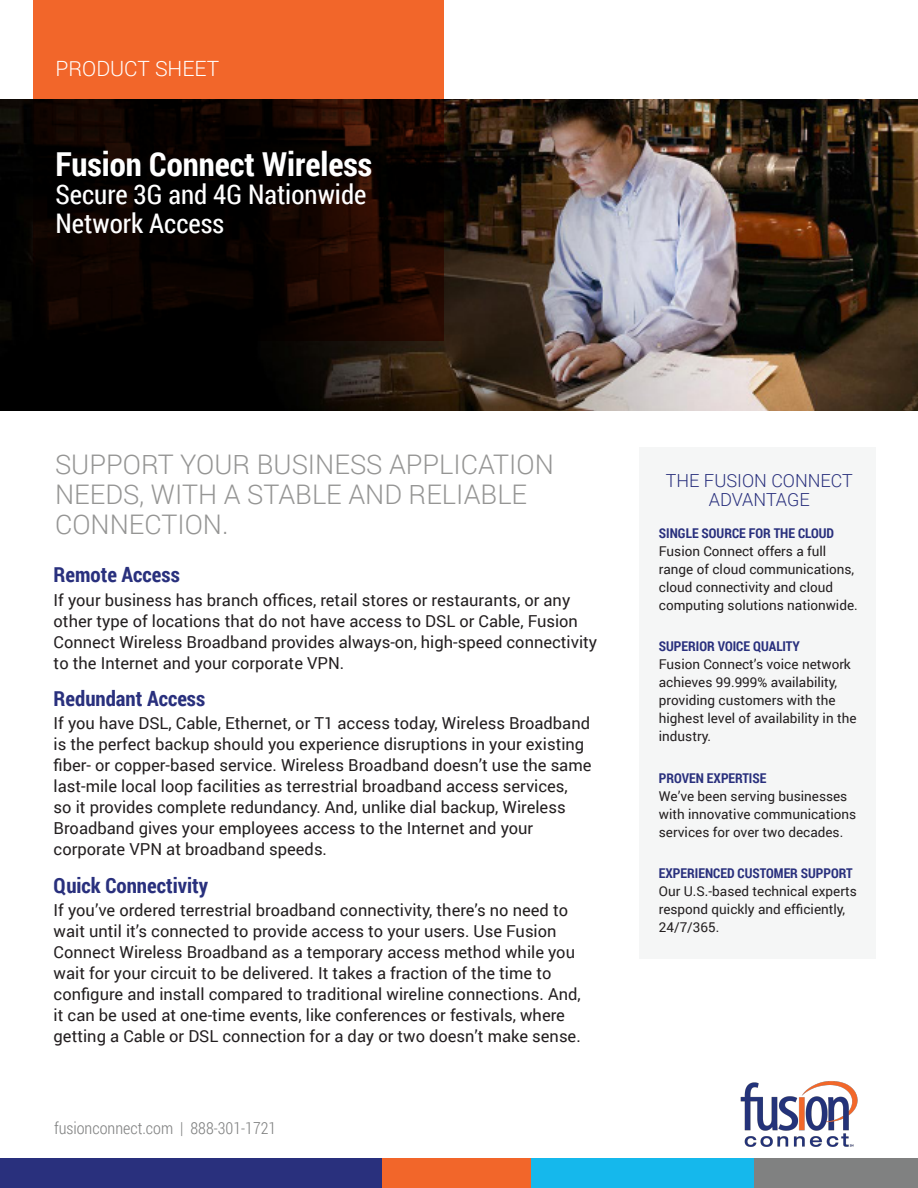
<style>
.page{position:relative;width:918px;height:1188px;background:#fff}
.page>*{position:absolute;margin:0;border:0;box-sizing:border-box;transform-origin:0 0}
.t1{font:700 33px "Roboto Condensed";color:#fff}
.t2{font:300 27px/30px "Roboto";color:#959594}
.t3{font:27px "Roboto Condensed";color:#fff}
.FUS_Subhead{font:700 21px "Roboto Condensed";color:#29307d}
.FUS_Page_Title{font:300 21px "Roboto";color:#fff}
.FUS_SideBar_Header{font:300 18px/19.5px "Roboto";color:#29307d;text-align:center}
.FUS_Body_Copy{font:16.5px/21px "Roboto";color:#231f20}
.FUS_Footer{font:300 16.5px "Roboto Condensed";color:#808181}
.FUS_SideBar_Body_Cop{font:13.5px/18px "Roboto";color:#231f20}
.FUS_Sidebar_Subhead{font:700 13.5px "Roboto Condensed";color:#29307d}
</style>
<div class="page">
<img style="left:0;top:99px;width:918px;height:311px">
<div style="left:640px;top:447px;width:236px;height:511px;background:#f5f6f6"></div>
<svg style="left:33px;top:0;width:411px;height:341px;background:#50200c"></svg>
<div style="left:0;top:1159px;width:382px;height:29px;background:#29307d"></div>
<div style="left:382px;top:1159px;width:149px;height:29px;background:#f2662a"></div>
<div style="left:531px;top:1159px;width:223px;height:29px;background:#15b8ec"></div>
<div style="left:754px;top:1159px;width:164px;height:29px;background:#808181"></div>
<img style="left:740px;top:1081px;width:118px;height:66px">
<p class="FUS_Page_Title" style="left:56px;top:54px;width:165px">PRODUCT SHEET</p>
<p class="t1" style="left:56px;top:141px;width:318px">Fusion Connect Wireless</p>
<p class="t3" style="left:56px;top:176px;width:312px">Secure 3G and 4G Nationwide</p>
<p class="t3" style="left:56px;top:204px;width:170px">Network Access</p>
<p class="t2" style="left:55px;top:448px;width:500px">SUPPORT YOUR BUSINESS APPLICATION<br>NEEDS, WITH A STABLE AND RELIABLE<br>CONNECTION.</p>
<p class="FUS_Subhead" style="left:54px;top:560px;width:128px">Remote Access</p>
<p class="FUS_Body_Copy" style="left:54px;top:589px;width:545px">If your business has branch offices, retail stores or restaurants, or any other type of locations that do not have access to DSL or Cable, Fusion Connect Wireless Broadband provides always-on, high-speed connectivity to the Internet and your corporate VPN.</p>
<p class="FUS_Subhead" style="left:54px;top:684px;width:153px">Redundant Access</p>
<p class="FUS_Body_Copy" style="left:54px;top:712px;width:539px">If you have DSL, Cable, Ethernet, or T1 access today, Wireless Broadband is the perfect backup should you experience disruptions in your existing fiber- or copper-based service. Wireless Broadband doesn’t use the same last-mile local loop facilities as terrestrial broadband access services,<br>so it provides complete redundancy. And, unlike dial backup, Wireless Broadband gives your employees access to the Internet and your corporate VPN at broadband speeds.</p>
<p class="FUS_Subhead" style="left:54px;top:870px;width:156px">Quick Connectivity</p>
<p class="FUS_Body_Copy" style="left:54px;top:899px;width:529px">If you’ve ordered terrestrial broadband connectivity, there’s no need to wait until it’s connected to provide access to your users. Use Fusion Connect Wireless Broadband as a temporary access method while you wait for your circuit to be delivered. It takes a fraction of the time to configure and install compared to traditional wireline connections. And, it can be used at one-time events, like conferences or festivals, where getting a Cable or DSL connection for a day or two doesn’t make sense.</p>
<p class="FUS_Footer" style="left:54px;top:1117px;width:224px">fusionconnect.com | 888-301-1721</p>
<p class="FUS_SideBar_Header" style="left:666px;top:470px;width:189px">THE FUSION CONNECT<br>ADVANTAGE</p>
<p class="FUS_Sidebar_Subhead" style="left:659px;top:523px;width:177px">SINGLE SOURCE FOR THE CLOUD</p>
<p class="FUS_SideBar_Body_Cop" style="left:659px;top:541px;width:200px">Fusion Connect offers a full range of cloud communications, cloud connectivity and cloud computing solutions nationwide.</p>
<p class="FUS_Sidebar_Subhead" style="left:659px;top:637px;width:143px">SUPERIOR VOICE QUALITY</p>
<p class="FUS_SideBar_Body_Cop" style="left:659px;top:655px;width:199px">Fusion Connect’s voice network achieves 99.999% availability, providing customers with the highest level of availability in the industry.</p>
<p class="FUS_Sidebar_Subhead" style="left:659px;top:768px;width:109px">PROVEN EXPERTISE</p>
<p class="FUS_SideBar_Body_Cop" style="left:659px;top:786px;width:199px">We’ve been serving businesses with innovative communications services for over two decades.</p>
<p class="FUS_Sidebar_Subhead" style="left:659px;top:864px;width:195px">EXPERIENCED CUSTOMER SUPPORT</p>
<p class="FUS_SideBar_Body_Cop" style="left:659px;top:882px;width:199px">Our U.S.-based technical experts respond quickly and efficiently,<br>24/7/365.</p>
</div>
